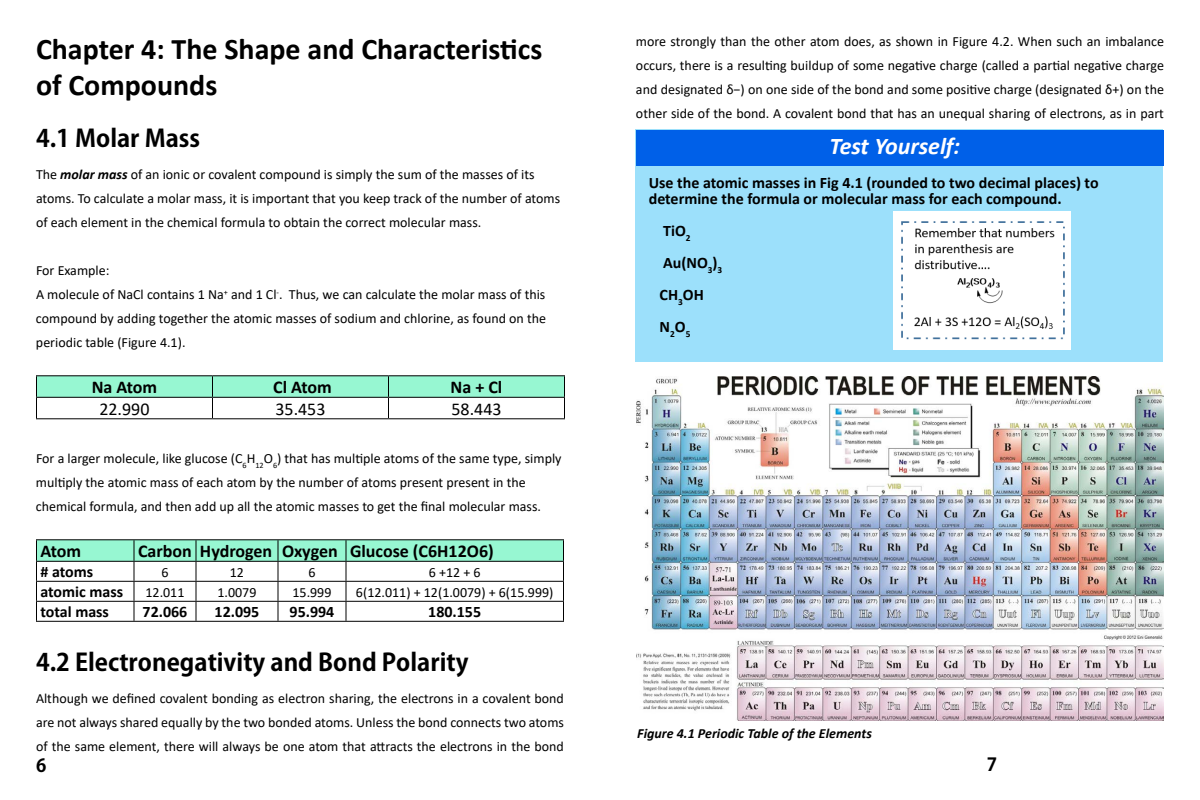
<style>
.page{position:relative;width:1200px;height:800px;background:#fff}
.page>*{position:absolute;margin:0;border:0;box-sizing:border-box;transform-origin:0 0}
.t1{font:700 30px/36px "Calibri";color:#000}
.t2{font:700 24px "Adobe Gothic Std";color:#000}
.t3{font:italic 700 24px "Calibri";color:#fff}
.t4{font:700 18px "Calibri";color:#000}
.t5{font:18px "Calibri";color:#000}
.t6{font:700 18px "Adobe Gothic Std";color:#000}
.t7{font:700 16px/32px "Calibri";color:#000}
.t8{font:14px/24px "Calibri";color:#000}
.t9{font:italic 700 14px "Calibri";color:#000}
.s1{font-weight:700;font-style:italic}
</style>
<div class="page">
<hr style="left:36px;top:375px;width:176px;height:1px;background:#000">
<hr style="left:212px;top:375px;width:176px;height:1px;background:#000">
<hr style="left:388px;top:375px;width:177px;height:1px;background:#000">
<svg style="left:36px;top:376px;width:529px;height:42px"></svg>
<hr style="left:36px;top:418px;width:176px;height:1px;background:#000">
<hr style="left:212px;top:418px;width:176px;height:1px;background:#000">
<hr style="left:388px;top:418px;width:177px;height:1px;background:#000">
<hr style="left:36px;top:539px;width:98px;height:1px;background:#000">
<hr style="left:134px;top:539px;width:62px;height:1px;background:#000">
<hr style="left:196px;top:539px;width:82px;height:1px;background:#000">
<hr style="left:278px;top:539px;width:68px;height:1px;background:#000">
<hr style="left:346px;top:539px;width:218px;height:1px;background:#000">
<svg style="left:36px;top:540px;width:528px;height:81px"></svg>
<hr style="left:36px;top:621px;width:98px;height:1px;background:#000">
<hr style="left:134px;top:621px;width:62px;height:1px;background:#000">
<hr style="left:196px;top:621px;width:82px;height:1px;background:#000">
<hr style="left:278px;top:621px;width:68px;height:1px;background:#000">
<hr style="left:346px;top:621px;width:218px;height:1px;background:#000">
<img style="left:636px;top:376px;width:528px;height:345px">
<div style="left:635px;top:130px;width:528px;height:232px;background:#9ce0fb"></div>
<div style="left:636px;top:130px;width:528px;height:36px;background:#0060e8"></div>
<img style="left:893px;top:211px;width:178px;height:139px">
<h1 class="t1" style="left:36px;top:30px;width:508px">Chapter 4: The Shape and Characteristics of Compounds</h1>
<h2 class="t2" style="left:36px;top:124px;width:166px">4.1 Molar Mass</h2>
<p class="t8" style="left:36px;top:162px;width:526px">The <span class="s1">molar mass</span> of an ionic or covalent compound is simply the sum of the masses of its atoms. To calculate a molar mass, it is important that you keep track of the number of atoms of each element in the chemical formula to obtain the correct molecular mass.</p>
<p class="t8" style="left:36px;top:258px;width:512px">For Example:<br>A molecule of NaCl contains 1 Na<sup>+</sup> and 1 Cl<sup>-</sup>. Thus, we can calculate the molar mass of this compound by adding together the atomic masses of sodium and chlorine, as found on the periodic table (Figure 4.1).</p>
<p class="t4" style="left:92px;top:375px;width:67px">Na Atom</p>
<p class="t4" style="left:273px;top:375px;width:60px">Cl Atom</p>
<p class="t4" style="left:451px;top:375px;width:53px">Na + Cl</p>
<p class="t5" style="left:99px;top:396px;width:52px">22.990</p>
<p class="t5" style="left:275px;top:396px;width:52px">35.453</p>
<p class="t5" style="left:451px;top:396px;width:52px">58.443</p>
<p class="t8" style="left:36px;top:446px;width:527px">For a larger molecule, like glucose (C<sub>6</sub>H<sub>12</sub>O<sub>6</sub>) that has multiple atoms of the same type, simply multiply the atomic mass of each atom by the number of atoms present present in the chemical formula, and then add up all the atomic masses to get the final molecular mass.</p>
<p class="t4" style="left:40px;top:539px;width:42px">Atom</p>
<p class="t4" style="left:138px;top:539px;width:357px">Carbon Hydrogen Oxygen Glucose (C6H12O6)</p>
<p class="t7" style="left:40px;top:556px;width:54px"># atoms</p>
<p class="t8" style="left:161px;top:560px;width:9px">6</p>
<p class="t8" style="left:230px;top:560px;width:16px">12</p>
<p class="t8" style="left:308px;top:560px;width:9px">6</p>
<p class="t8" style="left:429px;top:560px;width:53px">6 +12 + 6</p>
<p class="t7" style="left:40px;top:576px;width:84px">atomic mass</p>
<p class="t8" style="left:145px;top:580px;width:41px">12.011</p>
<p class="t8" style="left:217px;top:580px;width:41px">1.0079</p>
<p class="t8" style="left:292px;top:580px;width:41px">15.999</p>
<p class="t8" style="left:356px;top:580px;width:199px">6(12.011) + 12(1.0079) + 6(15.999)</p>
<p class="t7" style="left:40px;top:596px;width:70px">total mass</p>
<p class="t7" style="left:143px;top:596px;width:46px">72.066</p>
<p class="t7" style="left:215px;top:596px;width:46px">12.095</p>
<p class="t7" style="left:290px;top:596px;width:46px">95.994</p>
<p class="t7" style="left:428px;top:596px;width:54px">180.155</p>
<h2 class="t2" style="left:36px;top:647px;width:434px">4.2 Electronegativity and Bond Polarity</h2>
<p class="t8" style="left:36px;top:686px;width:530px;text-align:justify">Although we defined covalent bonding as electron sharing, the electrons in a covalent bond are not always shared equally by the two bonded atoms. Unless the bond connects two atoms of the same element, there will always be one atom that attracts the electrons in the bond</p>
<p class="t8" style="left:636px;top:29px;width:530px;text-align:justify">more strongly than the other atom does, as shown in Figure 4.2. When such an imbalance occurs, there is a resulting buildup of some negative charge (called a partial negative charge and designated δ−) on one side of the bond and some positive charge (designated δ+) on the other side of the bond. A covalent bond that has an unequal sharing of electrons, as in part</p>
<h2 class="t3" style="left:830px;top:129px;width:132px">Test Yourself:</h2>
<p class="t7" style="left:649px;top:174px;width:451px;line-height:16px">Use the atomic masses in Fig 4.1 (rounded to two decimal places) to determine the formula or molecular mass for each compound.</p>
<p class="t7" style="left:660px;top:214px;width:64px">TiO<sub>2<br></sub>Au(NO<sub>3</sub>)<sub>3<br></sub>CH<sub>3</sub>OH<br>N<sub>2</sub>O<sub>5</sub></p>
<p class="t9" style="left:637px;top:723px;width:236px">Figure 4.1 Periodic Table of the Elements</p>
<p class="t6" style="left:36px;top:755px;width:12px">6</p>
<p class="t6" style="left:987px;top:754px;width:12px">7</p>
</div>
